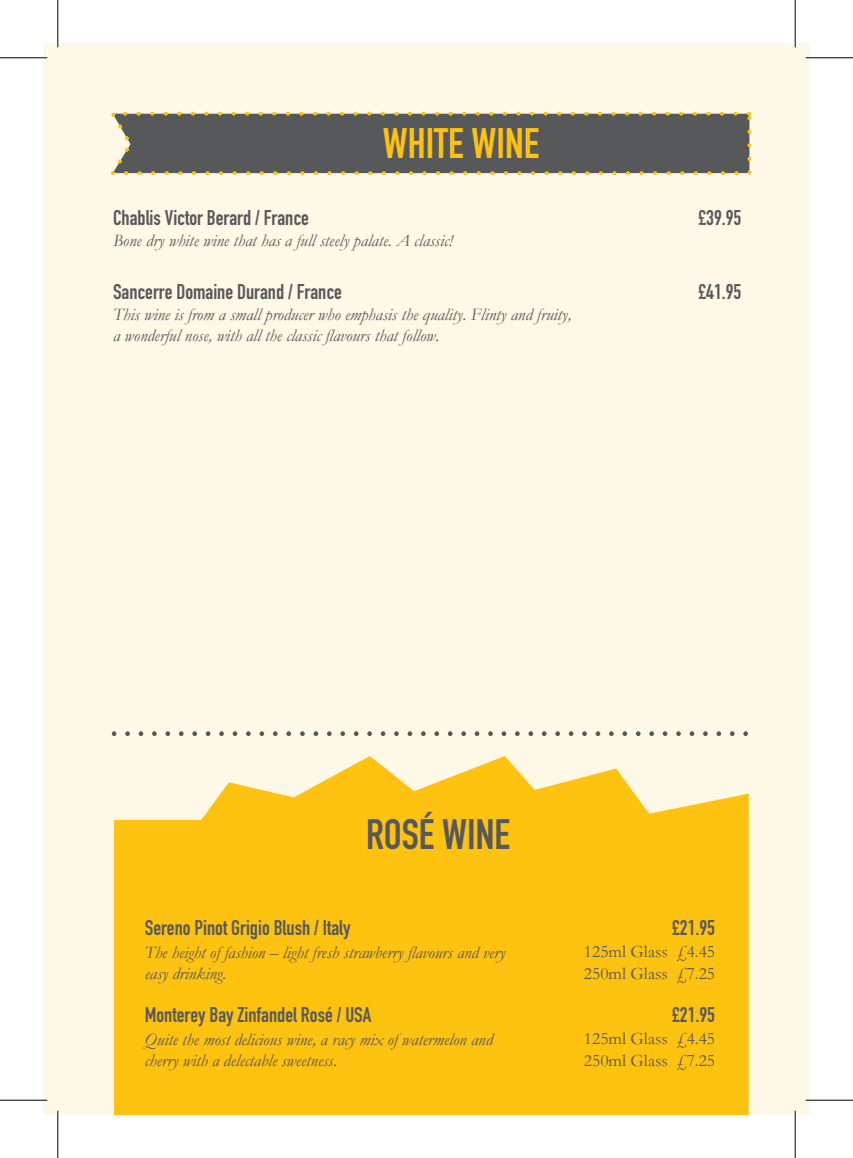
<style>
.page{position:relative;width:853px;height:1158px;background:#fff}
.page>*{position:absolute;margin:0;border:0;box-sizing:border-box;transform-origin:0 0}
.t1{font:700 42px "DIN Condensed";color:#fec210}
.t2{font:700 42px "DIN Condensed";color:#57585a}
.t3{font:700 21px "DIN Condensed";color:#57585a}
.t4{font:italic 17.5px/21px "Garamond";color:#57585a}
.t5{font:17.5px/21.9px "Garamond";color:#57585a}
</style>
<div class="page">
<div style="left:43px;top:43px;width:766px;height:1071px;background:#fef8e6"></div>
<svg style="left:114px;top:756px;width:634px;height:358px;background:#fec724"></svg>
<svg style="left:111px;top:111px;width:641px;height:64px;background:#686762"></svg>
<svg style="left:286px;top:731px;width:5px;height:5px"></svg>
<svg style="left:273px;top:731px;width:4px;height:5px"></svg>
<svg style="left:259px;top:731px;width:5px;height:5px"></svg>
<svg style="left:246px;top:731px;width:4px;height:5px"></svg>
<svg style="left:232px;top:731px;width:5px;height:5px"></svg>
<svg style="left:219px;top:731px;width:5px;height:5px"></svg>
<svg style="left:206px;top:731px;width:4px;height:5px"></svg>
<svg style="left:192px;top:731px;width:5px;height:5px"></svg>
<svg style="left:179px;top:731px;width:4px;height:5px"></svg>
<svg style="left:165px;top:731px;width:5px;height:5px"></svg>
<svg style="left:152px;top:731px;width:5px;height:5px"></svg>
<svg style="left:139px;top:731px;width:4px;height:5px"></svg>
<svg style="left:125px;top:731px;width:5px;height:5px"></svg>
<svg style="left:112px;top:731px;width:4px;height:5px"></svg>
<svg style="left:300px;top:731px;width:447px;height:5px"></svg>
<hr style="left:0;top:57px;width:47px;height:2px;background:#fff">
<hr style="left:805px;top:57px;width:47px;height:2px;background:#fff">
<hr style="left:0;top:1098px;width:47px;height:3px;background:#fff">
<hr style="left:805px;top:1098px;width:47px;height:3px;background:#fff">
<hr style="left:57px;top:0;width:2px;height:47px;background:#fff">
<hr style="left:57px;top:1110px;width:2px;height:47px;background:#fff">
<hr style="left:793px;top:0;width:2px;height:47px;background:#fff">
<hr style="left:793px;top:1110px;width:2px;height:47px;background:#fff">
<hr style="left:0;top:57px;width:47px;height:1px;background:#000">
<hr style="left:805px;top:57px;width:47px;height:1px;background:#000">
<hr style="left:0;top:1099px;width:47px;height:1px;background:#000">
<hr style="left:805px;top:1099px;width:47px;height:1px;background:#000">
<hr style="left:57px;top:0;width:1px;height:47px;background:#000">
<hr style="left:57px;top:1110px;width:1px;height:47px;background:#000">
<hr style="left:794px;top:0;width:1px;height:47px;background:#000">
<hr style="left:794px;top:1110px;width:1px;height:47px;background:#000">
<h1 class="t1" style="left:382px;top:115px;width:158px">WHITE WINE</h1>
<p class="t3" style="left:113px;top:204px;width:197px">Chablis Victor Berard / France</p>
<p class="t3" style="left:698px;top:204px;width:44px">£39.95</p>
<p class="t4" style="left:113px;top:230px;width:341px">Bone dry white wine that has a full steely palate. A classic!</p>
<p class="t3" style="left:113px;top:277px;width:230px">Sancerre Domaine Durand / France</p>
<p class="t3" style="left:698px;top:277px;width:44px">£41.95</p>
<p class="t4" style="left:113px;top:303px;width:460px">This wine is from a small producer who emphasis the quality. Flinty and fruity, a wonderful nose, with all the classic flavours that follow.</p>
<h1 class="t2" style="left:366px;top:805px;width:145px">ROSÉ WINE</h1>
<p class="t3" style="left:145px;top:913px;width:207px">Sereno Pinot Grigio Blush / Italy</p>
<p class="t4" style="left:145px;top:941px;width:362px">The height of fashion – light fresh strawberry flavours and very easy drinking.</p>
<p class="t3" style="left:145px;top:1000px;width:228px">Monterey Bay Zinfandel Rosé / USA</p>
<p class="t4" style="left:145px;top:1028px;width:349px">Quite the most delicious wine, a racy mix of watermelon and cherry with a delectable sweetness.</p>
<p class="t3" style="left:671px;top:913px;width:44px">£21.95</p>
<p class="t5" style="left:583px;top:939px;width:133px">125ml Glass £4.45<br>250ml Glass £7.25</p>
<p class="t3" style="left:671px;top:1000px;width:44px">£21.95</p>
<p class="t5" style="left:583px;top:1026px;width:133px">125ml Glass £4.45<br>250ml Glass £7.25</p>
</div>
